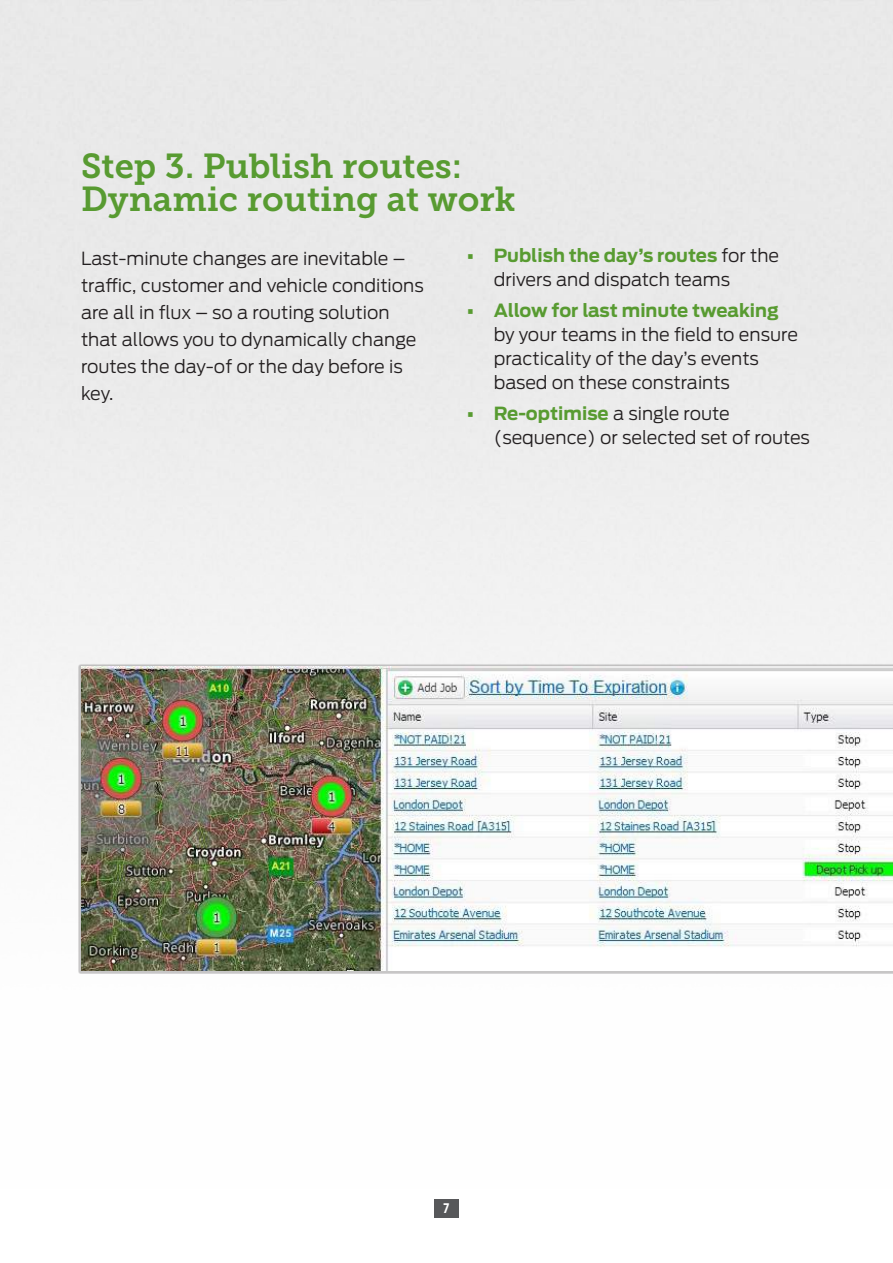
<style>
.page{position:relative;width:893px;height:1263px;background:#fff}
.page>*{position:absolute;margin:0;border:0;box-sizing:border-box;transform-origin:0 0}
.t1{font:34.5px/33px "Museo Slab 700";color:#589b31}
.t2{font:300 18px/27px "Antenna";color:#231f20}
.t3{font:700 condensed 15px "Myriad Pro";color:#fff}
.s1{font-weight:900;color:#589b31}
.s2{font-weight:700;color:#589b31}
</style>
<div class="page">
<div style="left:78px;top:664px;width:815px;height:310px;background:#231f20;opacity:.25"></div>
<img style="left:81px;top:667px;width:812px;height:304px">
<div style="left:434px;top:1200px;width:25px;height:18px;background:#57585a"></div>
<h1 class="t1" style="left:81px;top:150px;width:436px">Step 3. Publish routes:<br>Dynamic routing at work</h1>
<p class="t2" style="left:81px;top:245px;width:344px">Last-minute changes are inevitable – traffic, customer and vehicle conditions are all in flux – so a routing solution that allows you to dynamically change routes the day-of or the day before is key.</p>
<p class="t2" style="left:494px;top:244px;width:287px;line-height:24px;text-indent:-27px"><span class="s1">•</span> <span class="s2">Publish the day’s routes</span> for the drivers and dispatch teams</p>
<p class="t2" style="left:494px;top:298px;width:306px;line-height:24px;text-indent:-27px"><span class="s1">•</span> <span class="s2">Allow for last minute tweaking </span>by your teams in the field to ensure practicality of the day’s events based on these constraints</p>
<p class="t2" style="left:494px;top:401px;width:318px;line-height:24px;text-indent:-27px"><span class="s1">•</span> <span class="s2">Re-optimise</span> a single route (sequence) or selected set of routes</p>
<p class="t3" style="left:443px;top:1198px;width:8px">7</p>
</div>
